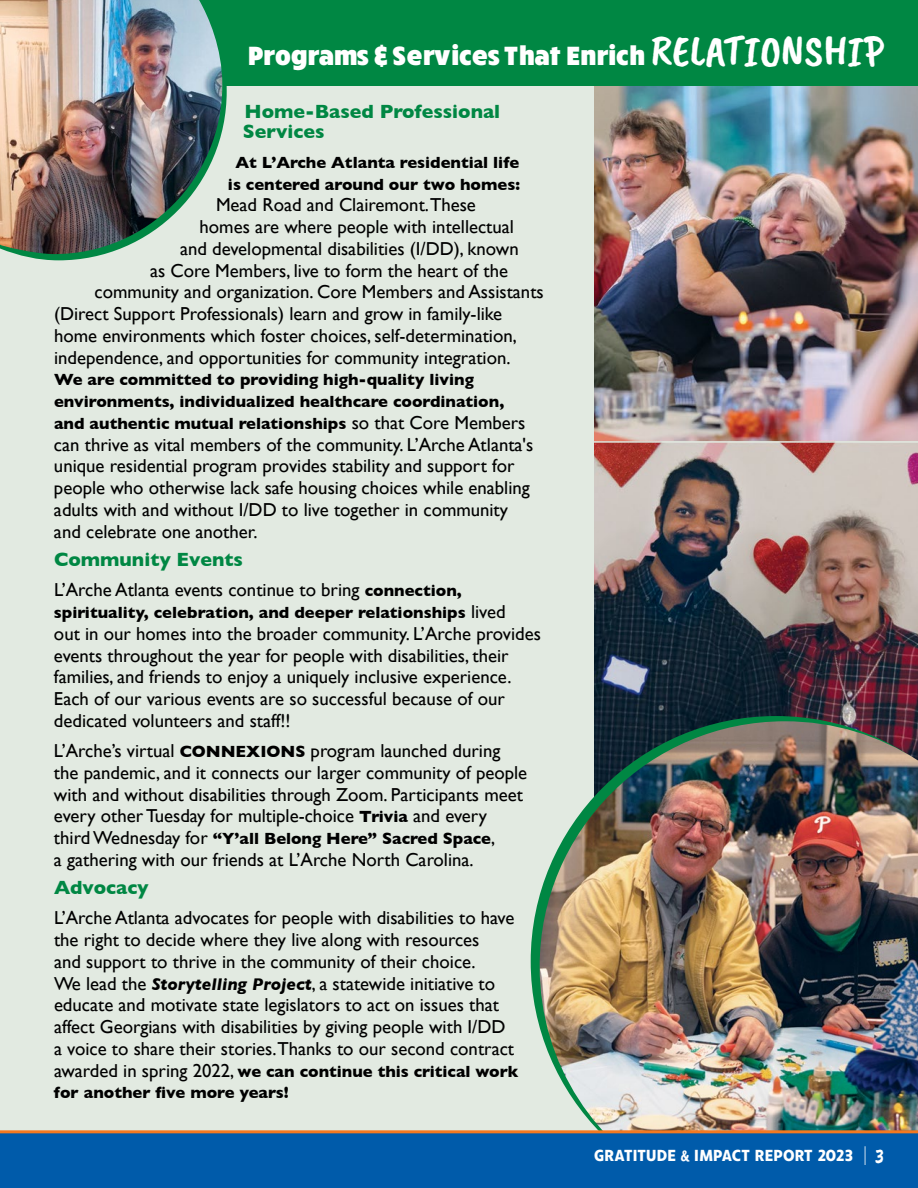
<style>
.page{position:relative;width:918px;height:1188px;background:#fff}
.page>*{position:absolute;margin:0;border:0;box-sizing:border-box;transform-origin:0 0}
.t1{font:900 27px "Ruck Sack";color:#fff}
.t2{font:700 19.5px/19.5px "Gill Sans";color:#008743}
.t3{font:18.75px/21.8px "Gill Sans";color:#000}
.t4{font:700 16.5px/21.8px "Gill Sans";color:#000}
.t5{font:700 16.5px "Ruck Sack";letter-spacing:.01em;color:#fff}
.s1{font-family:"Caveat Brush";font-weight:400;font-size:43.5px}
.s2{font-weight:400;font-size:18.75px}
.s3{font-weight:700;font-size:16.5px}
.s4{font-weight:700;font-style:italic;font-size:17.25px}
.s5{font-family:"Caveat Brush";font-weight:400}
.s6{font-weight:900;font-size:24.75px}
.s7{font-family:"Caveat Brush";font-weight:400;font-size:21px}
</style>
<div class="page">
<div style="left:0;top:66px;width:616px;height:1073px;background:#e2eae1"></div>
<img style="left:594px;top:85px;width:324px;height:631px">
<div style="left:186px;top:0;width:732px;height:85px;background:#008743"></div>
<svg style="left:531px;top:716px;width:387px;height:312px"></svg>
<img style="left:540px;top:721px;width:378px;height:409px">
<svg style="left:16px;top:77px;width:211px;height:183px"></svg>
<img style="left:0;top:0;width:222px;height:254px">
<hr style="left:594px;top:441px;width:324px;height:2px;background:#e2eae1">
<div style="left:0;top:1130px;width:918px;height:58px;background:#005baa"></div>
<h1 class="t1" style="left:247px;top:37px;width:639px">Programs &amp; Services That Enrich <span class="s1">RELATIONSHIP</span></h1>
<p class="t2" style="left:243px;top:102px;width:259px">Home-Based Professional<br>Services</p>
<p class="t4" style="left:228px;top:151px;width:294px;text-align:center">At L’Arche Atlanta residential life is centered around our two homes:</p>
<p class="t3" style="left:216px;top:194px;width:261px">Mead Road and Clairemont.These</p>
<p class="t3" style="left:200px;top:216px;width:316px">homes are where people with intellectual</p>
<p class="t3" style="left:180px;top:238px;width:340px">and developmental disabilities (I/DD), known</p>
<p class="t3" style="left:150px;top:259px;width:360px">as Core Members, live to form the heart of the</p>
<p class="t3" style="left:95px;top:281px;width:451px">community and organization. Core Members and Assistants</p>
<p class="t3" style="left:54px;top:303px;width:450px">(Direct Support Professionals) learn and grow in family-like</p>
<p class="t3" style="left:54px;top:325px;width:464px">home environments which foster choices, self-determination,</p>
<p class="t3" style="left:54px;top:346px;width:458px">independence, and opportunities for community integration.</p>
<p class="t4" style="left:54px;top:369px;width:473px">We are committed to providing high-quality living environments, individualized healthcare coordination, and authentic mutual relationships <span class="s2">so that Core Members</span></p>
<p class="t3" style="left:54px;top:433px;width:481px">can thrive as vital members of the community. L’Arche Atlanta's unique residential program provides stability and support for people who otherwise lack safe housing choices while enabling adults with and without I/DD to live together in community and celebrate one another.</p>
<p class="t2" style="left:54px;top:549px;width:190px">Community Events</p>
<p class="t3" style="left:54px;top:579px;width:409px">L’Arche Atlanta events continue to bring <span class="s3">connection,</span></p>
<p class="t4" style="left:54px;top:601px;width:453px">spirituality, celebration, and deeper relationships <span class="s2">lived</span></p>
<p class="t3" style="left:54px;top:622px;width:488px">out in our homes into the broader community. L’Arche provides events throughout the year for people with disabilities, their families, and friends to enjoy a uniquely inclusive experience.<br>Each of our various events are so successful because of our dedicated volunteers and staff!!</p>
<p class="t3" style="left:54px;top:740px;width:475px">L’Arche’s virtual <span class="s3">CONNEXIONS</span> program launched during the pandemic, and it connects our larger community of people with and without disabilities through Zoom. Participants meet every other Tuesday for multiple-choice <span class="s3">Trivia</span> and every</p>
<p class="t4" style="left:54px;top:828px;width:443px"><span class="s2">third Wednesday for</span> “Y’all Belong Here” Sacred Space<span class="s2">,</span></p>
<p class="t3" style="left:54px;top:848px;width:421px">a gathering with our friends at L’Arche North Carolina.</p>
<p class="t2" style="left:54px;top:878px;width:96px">Advocacy</p>
<p class="t3" style="left:54px;top:907px;width:462px">L’Arche Atlanta advocates for people with disabilities to have the right to decide where they live along with resources<br>and support to thrive in the community of their choice.<br>We lead the <span class="s4">Storytelling Project</span>, a statewide initiative to educate and motivate state legislators to act on issues that affect Georgians with disabilities by giving people with I/DD a voice to share their stories.Thanks to our second contract</p>
<p class="t4" style="left:54px;top:1060px;width:466px"><span class="s2">awarded in spring 2022,</span> we can continue this critical work for another five more years!</p>
<p class="t5" style="left:594px;top:1144px;width:291px">GRATITUDE <span class="s5">&amp;</span> IMPACT REPORT 2023 <span class="s6">|</span> <span class="s7">3</span></p>
</div>
